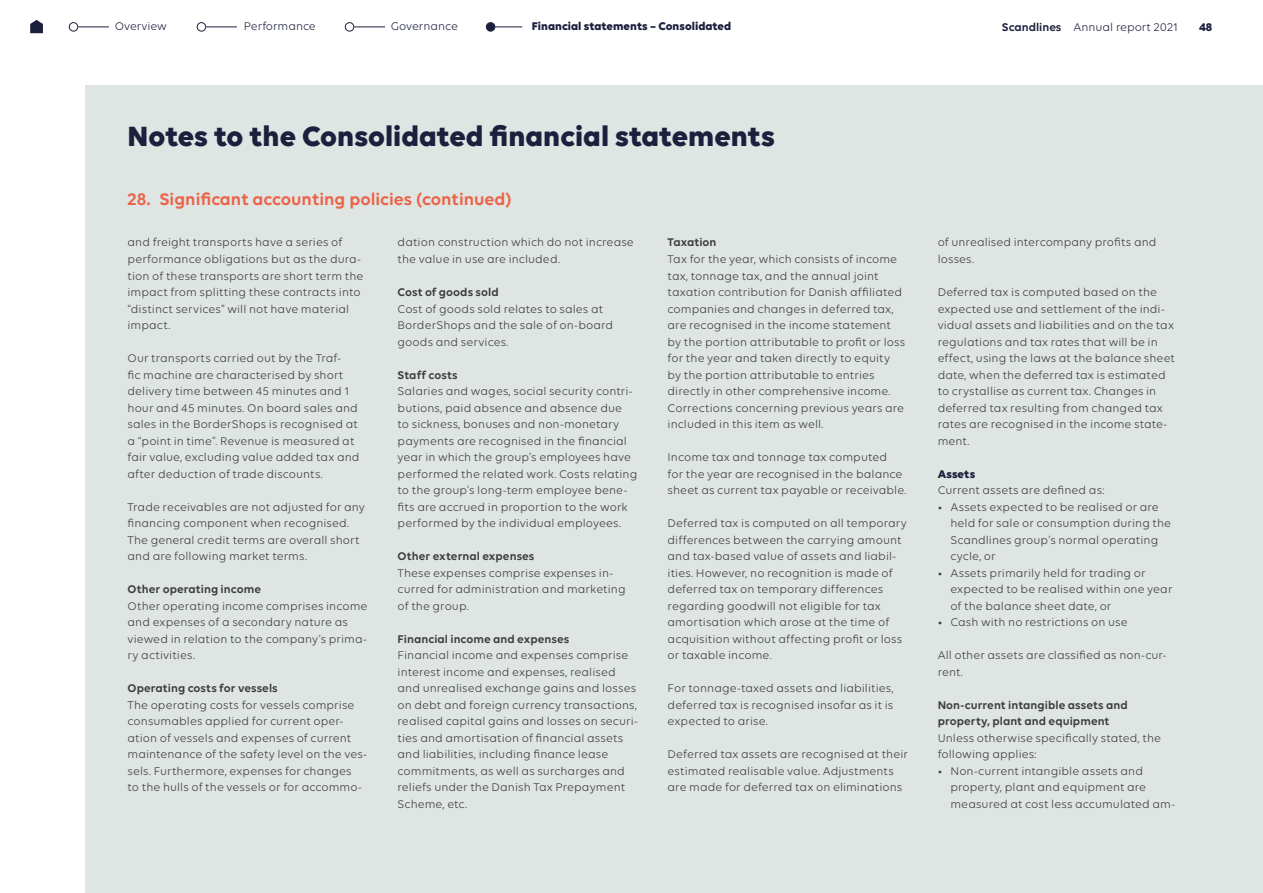
<style>
.page{position:relative;width:1263px;height:893px;background:#fff}
.page>*{position:absolute;margin:0;border:0;box-sizing:border-box;transform-origin:0 0}
.t1{font:700 30px "Volte";color:#1c203d}
.t2{font:600 18px "Volte";color:#ec6246}
.t3{font:12px/16.5px "Volte";letter-spacing:.005em;color:#3c3c3b}
.t4{font:600 12px/16.5px "Volte";letter-spacing:.005em;color:#3c3c3b}
.t5{font:12px "Volte";color:#1c203d}
.t6{font:700 12px "Volte";color:#1c203d}
.s1{font-weight:600}
</style>
<div class="page">
<div style="left:85px;top:85px;width:1178px;height:808px;background:#dee5e3"></div>
<div style="left:345px;top:22px;width:9px;height:10px;border:1px solid #1c203d;border-radius:50%"></div>
<div style="left:69px;top:22px;width:9px;height:10px;border:1px solid #1c203d;border-radius:50%"></div>
<div style="left:197px;top:22px;width:9px;height:10px;border:1px solid #1c203d;border-radius:50%"></div>
<div style="left:486px;top:23px;width:9px;height:8px;background:#1c203d;border-radius:50%"></div>
<div style="left:486px;top:22px;width:9px;height:10px;border:1px solid #1c203d;border-radius:50%"></div>
<hr style="left:354px;top:27px;width:31px;height:1px;background:#1c203d">
<hr style="left:78px;top:27px;width:31px;height:1px;background:#1c203d">
<hr style="left:206px;top:27px;width:31px;height:1px;background:#1c203d">
<svg style="left:495px;top:27px;width:27px;height:1px"></svg>
<svg style="left:30px;top:20px;width:13px;height:13px"></svg>
<p class="t5" style="left:115px;top:20px;width:53px">Overview</p>
<p class="t5" style="left:244px;top:20px;width:74px">Performance</p>
<p class="t5" style="left:391px;top:20px;width:69px">Governance</p>
<p class="t6" style="left:532px;top:19px;width:201px">Financial statements – Consolidated</p>
<p class="t5" style="left:1002px;top:21px;width:177px"><span class="s1">Scandlines</span> Annual report 2021</p>
<p class="t6" style="left:1199px;top:20px;width:15px">48</p>
<h1 class="t1" style="left:128px;top:118px;width:649px">Notes to the Consolidated financial statements</h1>
<h2 class="t2" style="left:128px;top:188px;width:386px">28. Significant accounting policies (continued)</h2>
<p class="t3" style="left:128px;top:234px;width:237px">and freight transports have a series of performance obligations but as the dura&shy;tion of these transports are short term the impact from splitting these contracts into “distinct services” will not have material impact.</p>
<p class="t3" style="left:128px;top:350px;width:233px">Our transports carried out by the Traf-<br>fic machine are characterised by short delivery time between 45 minutes and 1 hour and 45 minutes. On board sales and sales in the BorderShops is recognised at a “point in time”. Revenue is measured at fair value, excluding value added tax and after deduction of trade discounts.</p>
<p class="t3" style="left:128px;top:498px;width:239px">Trade receivables are not adjusted for any financing component when recognised.<br>The general credit terms are overall short and are following market terms.</p>
<p class="t4" style="left:128px;top:580px;width:135px">Other operating income</p>
<p class="t3" style="left:128px;top:597px;width:241px">Other operating income comprises income and expenses of a secondary nature as viewed in relation to the company’s prima&shy;ry activities.</p>
<p class="t4" style="left:128px;top:679px;width:152px">Operating costs for vessels</p>
<p class="t3" style="left:128px;top:696px;width:241px">The operating costs for vessels comprise consumables applied for current oper&shy;ation of vessels and expenses of current maintenance of the safety level on the ves&shy;sels. Furthermore, expenses for changes<br>to the hulls of the vessels or for accommo-</p>
<p class="t3" style="left:398px;top:234px;width:238px">dation construction which do not increase the value in use are included.</p>
<p class="t4" style="left:398px;top:283px;width:103px">Cost of goods sold</p>
<p class="t3" style="left:398px;top:300px;width:217px">Cost of goods sold relates to sales at<br>BorderShops and the sale of on-board goods and services.</p>
<p class="t4" style="left:398px;top:366px;width:62px">Staff costs</p>
<p class="t3" style="left:398px;top:383px;width:241px">Salaries and wages, social security contri&shy;butions, paid absence and absence due<br>to sickness, bonuses and non-monetary payments are recognised in the financial year in which the group’s employees have performed the related work. Costs relating to the group’s long-term employee bene&shy;fits are accrued in proportion to the work performed by the individual employees.</p>
<p class="t4" style="left:398px;top:547px;width:138px">Other external expenses</p>
<p class="t3" style="left:398px;top:564px;width:230px">These expenses comprise expenses in&shy;curred for administration and marketing of the group.</p>
<p class="t4" style="left:398px;top:630px;width:173px">Financial income and expenses</p>
<p class="t3" style="left:398px;top:647px;width:242px">Financial income and expenses comprise interest income and expenses, realised and unrealised exchange gains and losses on debt and foreign currency transactions, realised capital gains and losses on securi&shy;ties and amortisation of financial assets and liabilities, including finance lease commitments, as well as surcharges and reliefs under the Danish Tax Prepayment Scheme, etc.</p>
<p class="t4" style="left:668px;top:234px;width:50px">Taxation</p>
<p class="t3" style="left:668px;top:251px;width:239px">Tax for the year, which consists of income tax, tonnage tax, and the annual joint taxation contribution for Danish affiliated companies and changes in deferred tax, are recognised in the income statement by the portion attributable to profit or loss for the year and taken directly to equity by the portion attributable to entries directly in other comprehensive income.<br>Corrections concerning previous years are included in this item as well.</p>
<p class="t3" style="left:668px;top:449px;width:240px">Income tax and tonnage tax computed<br>for the year are recognised in the balance sheet as current tax payable or receivable.</p>
<p class="t3" style="left:668px;top:515px;width:241px">Deferred tax is computed on all temporary differences between the carrying amount and tax-based value of assets and liabil&shy;ities. However, no recognition is made of deferred tax on temporary differences regarding goodwill not eligible for tax amortisation which arose at the time of acquisition without affecting profit or loss or taxable income.</p>
<p class="t3" style="left:668px;top:680px;width:228px;text-align:justify">For tonnage-taxed assets and liabilities, deferred tax is recognised insofar as it is expected to arise.</p>
<p class="t3" style="left:668px;top:746px;width:242px">Deferred tax assets are recognised at their estimated realisable value. Adjustments are made for deferred tax on eliminations</p>
<p class="t3" style="left:938px;top:234px;width:220px">of unrealised intercompany profits and losses.</p>
<p class="t3" style="left:938px;top:284px;width:239px">Deferred tax is computed based on the expected use and settlement of the indi&shy;vidual assets and liabilities and on the tax regulations and tax rates that will be in effect, using the laws at the balance sheet date, when the deferred tax is estimated to crystallise as current tax. Changes in deferred tax resulting from changed tax rates are recognised in the income state&shy;ment.</p>
<p class="t6" style="left:938px;top:466px;width:39px">Assets</p>
<p class="t3" style="left:938px;top:482px;width:168px">Current assets are defined as:</p>
<p class="t3" style="left:950px;top:498px;width:222px;text-indent:-13px">• Assets expected to be realised or are held for sale or consumption during the<br>Scandlines group’s normal operating cycle, or</p>
<p class="t3" style="left:950px;top:564px;width:224px;text-indent:-13px">• Assets primarily held for trading or expected to be realised within one year of the balance sheet date, or</p>
<p class="t3" style="left:938px;top:614px;width:191px">• Cash with no restrictions on use</p>
<p class="t3" style="left:938px;top:647px;width:230px">All other assets are classified as non-cur&shy;rent.</p>
<p class="t4" style="left:938px;top:696px;width:192px">Non-current intangible assets and property, plant and equipment</p>
<p class="t3" style="left:938px;top:729px;width:225px">Unless otherwise specifically stated, the following applies:</p>
<p class="t3" style="left:950px;top:762px;width:226px;text-indent:-13px">• Non-current intangible assets and property, plant and equipment are measured at cost less accumulated am-</p>
</div>
